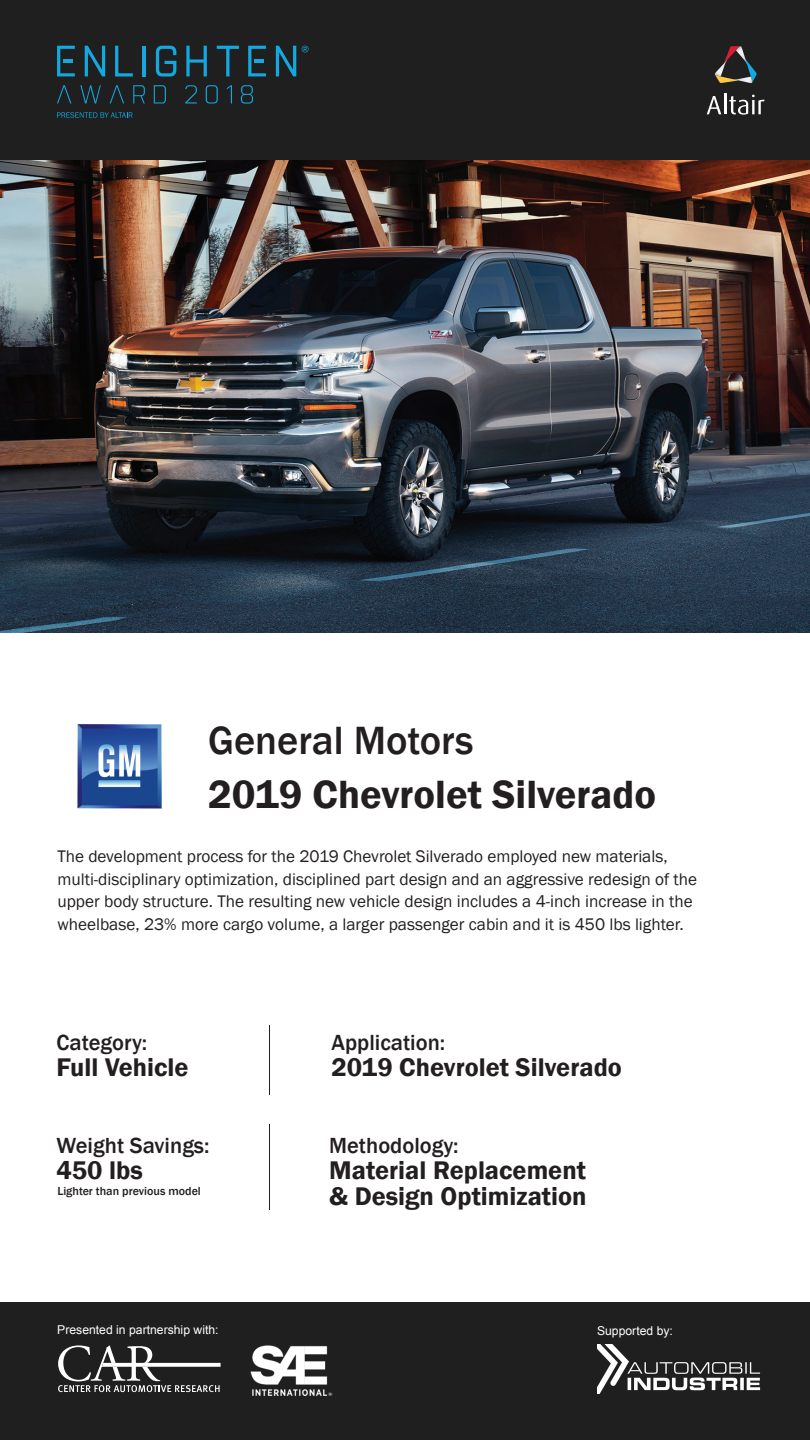
<style>
.page{position:relative;width:810px;height:1440px;background:#fff}
.page>*{position:absolute;margin:0;border:0;box-sizing:border-box;transform-origin:0 0}
.t1{font:600 40.5px "Franklin Gothic";color:#231f20}
.t2{font:500 40.5px "Franklin Gothic";color:#231f20}
.t3{font:600 26.25px/26.2px "Franklin Gothic";color:#231f20}
.t4{font:500 22.5px "Franklin Gothic";color:#231f20}
.t5{font:17.25px/22.5px "Franklin Gothic";color:#231f20}
.t6{font:12.23px "Arial";color:#fff}
.t7{font:500 12px "Franklin Gothic";color:#231f20}
</style>
<div class="page">
<div style="left:0;top:0;width:810px;height:160px;background:#1e1f1e"></div>
<div style="left:0;top:1303px;width:810px;height:137px;background:#1e1f1e"></div>
<img style="left:0;top:160px;width:810px;height:473px">
<svg style="left:85px;top:46px;width:20px;height:30px"></svg>
<svg style="left:115px;top:46px;width:18px;height:31px"></svg>
<hr style="left:143px;top:46px;width:3px;height:30px;background:#13a8e0">
<svg style="left:186px;top:46px;width:21px;height:30px"></svg>
<svg style="left:217px;top:46px;width:22px;height:31px"></svg>
<svg style="left:276px;top:46px;width:20px;height:30px"></svg>
<svg style="left:156px;top:46px;width:20px;height:31px"></svg>
<svg style="left:57px;top:46px;width:18px;height:30px"></svg>
<svg style="left:248px;top:46px;width:18px;height:30px"></svg>
<svg style="left:80px;top:85px;width:21px;height:18px"></svg>
<svg style="left:133px;top:85px;width:12px;height:18px"></svg>
<svg style="left:154px;top:85px;width:12px;height:18px"></svg>
<svg style="left:57px;top:85px;width:14px;height:18px"></svg>
<svg style="left:110px;top:85px;width:14px;height:18px"></svg>
<svg style="left:57px;top:112px;width:76px;height:6px"></svg>
<svg style="left:185px;top:85px;width:12px;height:18px"></svg>
<svg style="left:206px;top:85px;width:12px;height:18px"></svg>
<svg style="left:227px;top:85px;width:5px;height:18px"></svg>
<svg style="left:241px;top:85px;width:12px;height:19px"></svg>
<svg style="left:302px;top:46px;width:7px;height:6px"></svg>
<svg style="left:58px;top:1345px;width:163px;height:47px"></svg>
<img style="left:597px;top:1345px;width:164px;height:49px">
<img style="left:250px;top:1345px;width:83px;height:50px">
<hr style="left:270px;top:1025px;width:1px;height:69px;background:#231f20">
<hr style="left:270px;top:1124px;width:1px;height:86px;background:#231f20">
<img style="left:77px;top:724px;width:85px;height:85px">
<svg style="left:714px;top:46px;width:43px;height:37px"></svg>
<svg style="left:707px;top:96px;width:14px;height:18px"></svg>
<hr style="left:724px;top:93px;width:2px;height:21px;background:#fff">
<svg style="left:729px;top:95px;width:36px;height:20px"></svg>
<h1 class="t2" style="left:208px;top:715px;width:267px">General Motors</h1>
<h1 class="t1" style="left:208px;top:769px;width:450px">2019 Chevrolet Silverado</h1>
<p class="t5" style="left:57px;top:846px;width:641px">The development process for the 2019 Chevrolet Silverado employed new materials, multi-disciplinary optimization, disciplined part design and an aggressive redesign of the upper body structure. The resulting new vehicle design includes a 4-inch increase in the wheelbase, 23% more cargo volume, a larger passenger cabin and it is 450 lbs lighter.</p>
<h3 class="t4" style="left:57px;top:1028px;width:92px">Category:</h3>
<h2 class="t3" style="left:57px;top:1054px;width:134px">Full Vehicle</h2>
<h3 class="t4" style="left:57px;top:1131px;width:155px">Weight Savings:</h3>
<h2 class="t3" style="left:57px;top:1157px;width:88px">450 lbs</h2>
<p class="t7" style="left:57px;top:1184px;width:145px">Lighter than previous model</p>
<h3 class="t4" style="left:332px;top:1029px;width:115px">Application:</h3>
<h2 class="t3" style="left:332px;top:1055px;width:292px">2019 Chevrolet Silverado</h2>
<h3 class="t4" style="left:329px;top:1131px;width:131px">Methodology:</h3>
<h2 class="t3" style="left:329px;top:1157px;width:259px">Material Replacement &amp; Design Optimization</h2>
<p class="t6" style="left:57px;top:1322px;width:163px">Presented in partnership with:</p>
<p class="t6" style="left:597px;top:1323px;width:77px">Supported by:</p>
</div>
